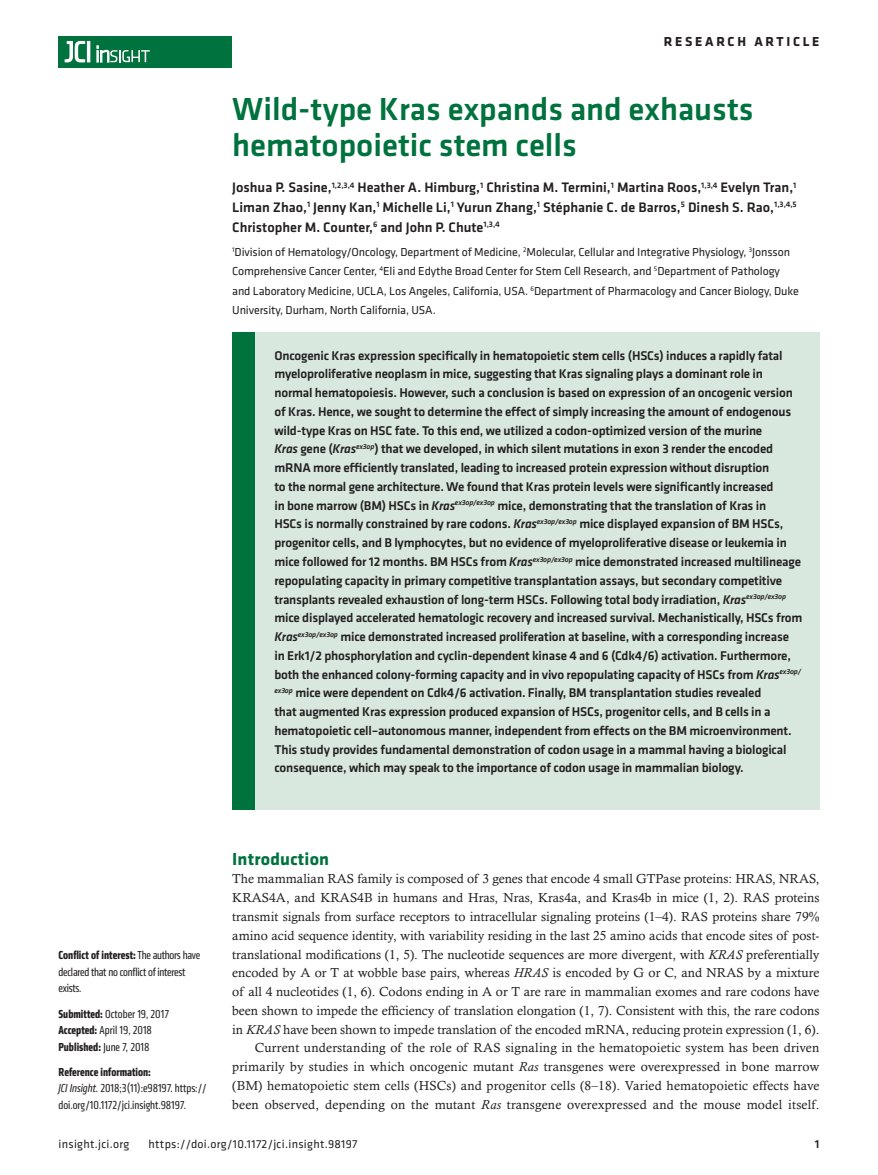
<style>
.page{position:relative;width:878px;height:1175px;background:#fff}
.page>*{position:absolute;margin:0;border:0;box-sizing:border-box;transform-origin:0 0}
.t1{font:500 33px/36px "Klavika Basic";color:#00723e}
.t2{font:700 18px "Klavika";letter-spacing:.01em;color:#00723e}
.t3{font:500 14.25px/19.5px "Klavika Basic";color:#231f20;text-align:justify}
.t4{font:700 13.5px "Klavika Basic";letter-spacing:.2em;color:#231f20}
.t5{font:500 13.2px/18.8px "Klavika Basic";letter-spacing:-.015em;color:#231f20}
.t6{font:13.2px/18.8px "Calisto MT Std";color:#231f20;text-align:right}
.t7{font:12px/19.5px "Klavika";letter-spacing:-.01em;color:#231f20}
.t8{font:condensed 12px/16.5px "Klavika";color:#231f20}
.t9{font:condensed 12px/16.5px "Klavika";letter-spacing:-.02em;color:#231f20}
.t10{font:12px "Klavika Basic";letter-spacing:.025em;color:#231f20}
.t11{font:500 12px "Klavika Basic";color:#231f20}
.s1{font-style:italic}
.s2{font-weight:700}
</style>
<div class="page">
<div style="left:59px;top:36px;width:173px;height:31px;background:#00723e"></div>
<hr style="left:87px;top:41px;width:3px;height:21px;background:#fff">
<svg style="left:64px;top:41px;width:21px;height:22px"></svg>
<svg style="left:97px;top:46px;width:53px;height:16px"></svg>
<div style="left:232px;top:333px;width:587px;height:477px;background:#d8e8df"></div>
<div style="left:232px;top:333px;width:22px;height:477px;background:#00723e"></div>
<p class="t4" style="left:663px;top:32px;width:157px">RESEARCH ARTICLE</p>
<h1 class="t1" style="left:232px;top:91px;width:522px">Wild-type Kras expands and exhausts hematopoietic stem cells</h1>
<p class="t3" style="left:232px;top:178px;width:566px">Joshua P. Sasine,<sup>1,2,3,4</sup> Heather A. Himburg,<sup>1</sup> Christina M. Termini,<sup>1</sup> Martina Roos,<sup>1,3,4</sup> Evelyn Tran,<sup>1<br></sup>Liman Zhao,<sup>1</sup> Jenny Kan,<sup>1</sup> Michelle Li,<sup>1</sup> Yurun Zhang,<sup>1</sup> Stéphanie C. de Barros,<sup>5</sup> Dinesh S. Rao,<sup>1,3,4,5<br></sup>Christopher M. Counter,<sup>6</sup> and John P. Chute<sup>1,3,4</sup></p>
<p class="t7" style="left:232px;top:241px;width:568px"><sup>1</sup>Division of Hematology/Oncology, Department of Medicine, <sup>2</sup>Molecular, Cellular and Integrative Physiology, <sup>3</sup>Jonsson Comprehensive Cancer Center, <sup>4</sup>Eli and Edythe Broad Center for Stem Cell Research, and <sup>5</sup>Department of Pathology and Laboratory Medicine, UCLA, Los Angeles, California, USA. <sup>6</sup>Department of Pharmacology and Cancer Biology, Duke University, Durham, North California, USA.</p>
<p class="t5" style="left:274px;top:345px;width:529px">Oncogenic Kras expression specifically in hematopoietic stem cells (HSCs) induces a rapidly fatal myeloproliferative neoplasm in mice, suggesting that Kras signaling plays a dominant role in normal hematopoiesis. However, such a conclusion is based on expression of an oncogenic version of Kras. Hence, we sought to determine the effect of simply increasing the amount of endogenous wild-type Kras on HSC fate. To this end, we utilized a codon-optimized version of the murine<br><span class="s1">Kras</span> gene (<span class="s1">Kras</span><sup>ex3op</sup>) that we developed, in which silent mutations in exon 3 render the encoded mRNA more efficiently translated, leading to increased protein expression without disruption<br>to the normal gene architecture. We found that Kras protein levels were significantly increased<br>in bone marrow (BM) HSCs in <span class="s1">Kras</span><sup>ex3op/ex3op</sup> mice, demonstrating that the translation of Kras in<br>HSCs is normally constrained by rare codons. <span class="s1">Kras</span><sup>ex3op/ex3op</sup> mice displayed expansion of BM HSCs, progenitor cells, and B lymphocytes, but no evidence of myeloproliferative disease or leukemia in mice followed for 12 months. BM HSCs from <span class="s1">Kras</span><sup>ex3op/ex3op</sup> mice demonstrated increased multilineage repopulating capacity in primary competitive transplantation assays, but secondary competitive transplants revealed exhaustion of long-term HSCs. Following total body irradiation, <span class="s1">Kras</span><sup>ex3op/ex3op </sup>mice displayed accelerated hematologic recovery and increased survival. Mechanistically, HSCs from <span class="s1">Kras</span><sup>ex3op/ex3op</sup> mice demonstrated increased proliferation at baseline, with a corresponding increase in Erk1/2 phosphorylation and cyclin-dependent kinase 4 and 6 (Cdk4/6) activation. Furthermore, both the enhanced colony-forming capacity and in vivo repopulating capacity of HSCs from <span class="s1">Kras</span><sup>ex3op/ ex3op</sup> mice were dependent on Cdk4/6 activation. Finally, BM transplantation studies revealed<br>that augmented Kras expression produced expansion of HSCs, progenitor cells, and B cells in a hematopoietic cell–autonomous manner, independent from effects on the BM microenvironment.<br>This study provides fundamental demonstration of codon usage in a mammal having a biological consequence, which may speak to the importance of codon usage in mammalian biology.</p>
<p class="t9" style="left:59px;top:947px;width:143px"><span class="s2">Conflict of interest:</span> The authors have declared that no conflict of interest exists.</p>
<p class="t8" style="left:59px;top:1005px;width:112px"><span class="s2">Submitted:</span> October 19, 2017<br><span class="s2">Accepted:</span> April 19, 2018<br><span class="s2">Published:</span> June 7, 2018</p>
<p class="t8" style="left:59px;top:1063px;width:150px"><span class="s2">Reference information:<br></span><span class="s1">JCI Insight</span>. 2018;3(11):e98197. https:// doi.org/10.1172/jci.insight.98197.</p>
<h2 class="t2" style="left:232px;top:845px;width:98px">Introduction</h2>
<p class="t6" style="left:232px;top:869px;width:588px">The mammalian RAS family is composed of 3 genes that encode 4 small GTPase proteins: HRAS, NRAS, KRAS4A, and KRAS4B in humans and Hras, Nras, Kras4a, and Kras4b in mice (1, 2). RAS proteins transmit signals from surface receptors to intracellular signaling proteins (1–4). RAS proteins share 79% amino acid sequence identity, with variability residing in the last 25 amino acids that encode sites of post&shy;translational modifications (1, 5). The nucleotide sequences are more divergent, with <span class="s1">KRAS</span> preferentially encoded by A or T at wobble base pairs, whereas <span class="s1">HRAS</span> is encoded by G or C, and NRAS by a mixture of all 4 nucleotides (1, 6). Codons ending in A or T are rare in mammalian exomes and rare codons have been shown to impede the efficiency of translation elongation (1, 7). Consistent with this, the rare codons in <span class="s1">KRAS</span> have been shown to impede translation of the encoded mRNA, reducing protein expression (1, 6).<br>Current understanding of the role of RAS signaling in the hematopoietic system has been driven primarily by studies in which oncogenic mutant <span class="s1">Ras</span> transgenes were overexpressed in bone marrow (BM) hematopoietic stem cells (HSCs) and progenitor cells (8–18). Varied hematopoietic effects have been observed, depending on the mutant <span class="s1">Ras</span> transgene overexpressed and the mouse model itself.</p>
<p class="t10" style="left:58px;top:1135px;width:72px">insight.jci.org</p>
<p class="t10" style="left:148px;top:1135px;width:210px">https://doi.org/10.1172/jci.insight.98197</p>
<p class="t11" style="left:814px;top:1135px;width:6px">1</p>
</div>
